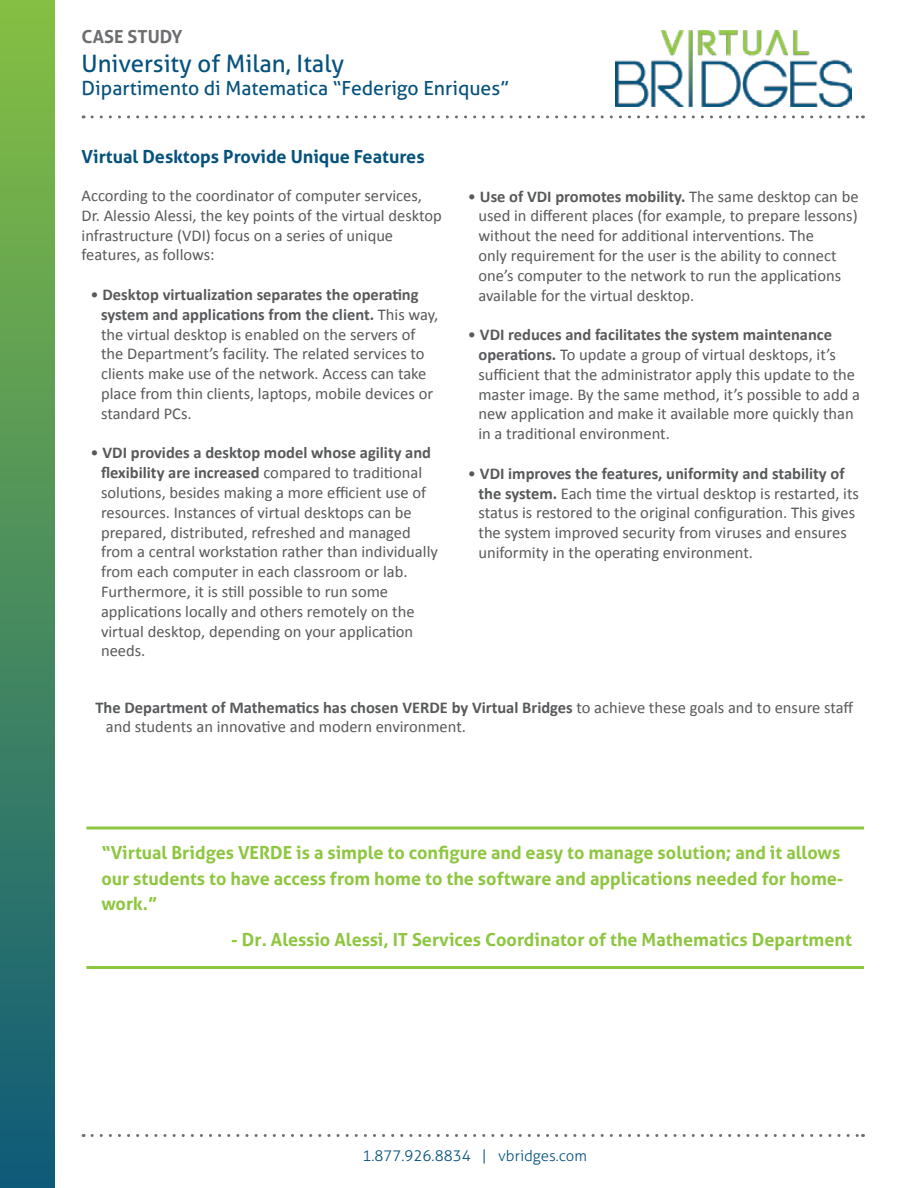
<style>
.page{position:relative;width:918px;height:1188px;background:#fff}
.page>*{position:absolute;margin:0;border:0;box-sizing:border-box;transform-origin:0 0}
.t1{font:24px "Aller";color:#05527d}
.t2{font:19.5px "Aller";color:#05527d}
.t3{font:700 18px/25.5px "Aller";color:#8dc63f}
.t4{font:700 18px "Aller";color:#05527d}
.t5{font:700 18px "Aller";color:#6d6e71}
.t6{font:16.5px/19.8px "Calibri";color:#58595b}
.t7{font:300 15px "Aller";color:#05527d}
.s1{font-weight:700}
</style>
<div class="page">
<img style="left:615px;top:30px;width:237px;height:76px">
<div style="left:0;top:0;width:54px;height:1188px;background:linear-gradient(to bottom,#85c042,#0e5a79)"></div>
<svg style="left:92px;top:115px;width:771px;height:3px"></svg>
<svg style="left:86px;top:826px;width:778px;height:4px;background:#a9d46e"></svg>
<hr style="left:86px;top:966px;width:778px;height:3px;background:#8dc63f">
<svg style="left:92px;top:1134px;width:771px;height:3px"></svg>
<p class="t5" style="left:82px;top:26px;width:102px">CASE STUDY</p>
<h1 class="t1" style="left:82px;top:49px;width:264px">University of Milan, Italy</h1>
<p class="t2" style="left:82px;top:77px;width:429px">Dipartimento di Matematica “Federigo Enriques”</p>
<p class="t4" style="left:82px;top:146px;width:345px">Virtual Desktops Provide Unique Features</p>
<p class="t6" style="left:82px;top:186px;width:362px">According to the coordinator of computer services, Dr. Alessio Alessi, the key points of the virtual desktop infrastructure (VDI) focus on a series of unique features, as follows:</p>
<p class="t6" style="left:101px;top:285px;width:339px;text-indent:-10px">• <span class="s1">Desktop virtualization separates the operating system and applications from the client.</span> This way, the virtual desktop is enabled on the servers of the Department’s facility. The related services to clients make use of the network. Access can take place from thin clients, laptops, mobile devices or standard PCs.</p>
<p class="t6" style="left:101px;top:443px;width:338px;text-indent:-10px">• <span class="s1">VDI provides a desktop model whose agility and flexibility are increased</span> compared to traditional solutions, besides making a more efficient use of resources. Instances of virtual desktops can be prepared, distributed, refreshed and managed from a central workstation rather than individually from each computer in each classroom or lab.<br>Furthermore, it is still possible to run some applications locally and others remotely on the virtual desktop, depending on your application needs.</p>
<p class="t6" style="left:478px;top:186px;width:382px;text-indent:-10px">• <span class="s1">Use of VDI promotes mobility.</span> The same desktop can be used in different places (for example, to prepare lessons) without the need for additional interventions. The<br>only requirement for the user is the ability to connect one’s computer to the network to run the applications available for the virtual desktop.</p>
<p class="t6" style="left:478px;top:325px;width:383px;text-indent:-10px">• <span class="s1">VDI reduces and facilitates the system maintenance operations.</span> To update a group of virtual desktops, it’s sufficient that the administrator apply this update to the master image. By the same method, it’s possible to add a new application and make it available more quickly than in a traditional environment.</p>
<p class="t6" style="left:478px;top:464px;width:382px;text-indent:-10px">• <span class="s1">VDI improves the features, uniformity and stability of the system.</span> Each time the virtual desktop is restarted, its status is restored to the original configuration. This gives the system improved security from viruses and ensures uniformity in the operating environment.</p>
<p class="t6" style="left:106px;top:697px;width:749px;text-indent:-10px"><span class="s1">The Department of Mathematics has chosen VERDE by Virtual Bridges</span> to achieve these goals and to ensure staff and students an innovative and modern environment.</p>
<p class="t3" style="left:101px;top:840px;width:744px">“Virtual Bridges VERDE is a simple to configure and easy to manage solution; and it allows our students to have access from home to the software and applications needed for home&shy;work.”</p>
<p class="t3" style="left:231px;top:927px;width:622px">- Dr. Alessio Alessi, IT Services Coordinator of the Mathematics Department</p>
<p class="t7" style="left:362px;top:1147px;width:226px">1.877.926.8834 | vbridges.com</p>
</div>
